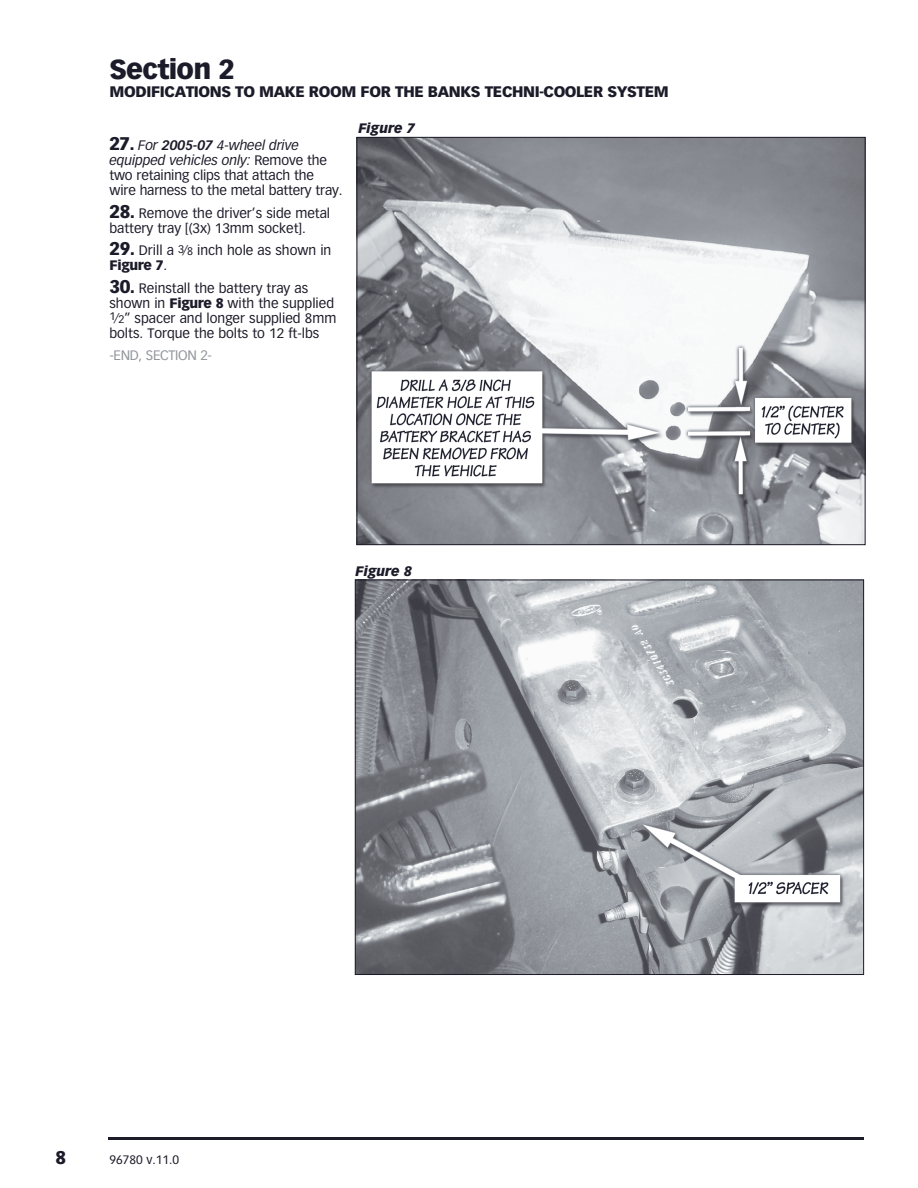
<style>
.page{position:relative;width:918px;height:1188px;background:#fff}
.page>*{position:absolute;margin:0;border:0;box-sizing:border-box;transform-origin:0 0}
.Heading{font:900 27px "Vectora LT Std";letter-spacing:-.025em;color:#1c1b29}
.t1{font:900 18px "Vectora LT Std";color:#1c1b29}
.t2{font:900 15px "Vectora LT Std";letter-spacing:-.025em;color:#1c1b29}
.Body{font:13.5px/15px "Vectora LT Std";color:#1c1b29}
.End{font:13.5px "Vectora LT Std";letter-spacing:-.025em;color:#93979d}
.Figure{font:italic 900 13.5px "Vectora LT Std";color:#1c1b29}
.t3{font:12px "Vectora LT Std";color:#1c1b29}
.s1{font-weight:900;font-size:18px}
.s2{font-style:italic}
.s3{font-weight:700;font-style:italic}
.s4{font-size:10.8px}
.s5{font-weight:900}
</style>
<div class="page">
<hr style="left:108px;top:1137px;width:756px;height:3px;background:#1c1b29">
<img style="left:357px;top:582px;width:505px;height:391px">
<img style="left:359px;top:139px;width:505px;height:404px">
<p class="Heading" style="left:110px;top:53px;width:127px">Section 2</p>
<p class="t2" style="left:110px;top:82px;width:561px">MODIFICATIONS TO MAKE ROOM FOR THE BANKS TECHNI-COOLER SYSTEM</p>
<p class="Body" style="left:110px;top:138px;width:235px"><span class="s1">27.</span> <span class="s2">For</span> <span class="s3">2005-07</span> <span class="s2">4-wheel drive equipped vehicles only:</span> Remove the two retaining clips that attach the wire harness to the metal battery tray.</p>
<p class="Body" style="left:110px;top:206px;width:222px"><span class="s1">28.</span> Remove the driver’s side metal battery tray [(3x) 13mm socket].</p>
<p class="Body" style="left:110px;top:243px;width:223px"><span class="s1">29.</span> Drill a <sup>3</sup>⁄<span class="s4">8</span> inch hole as shown in<br><span class="s5">Figure 7</span>.</p>
<p class="Body" style="left:109px;top:281px;width:228px"><span class="s1">30.</span> Reinstall the battery tray as shown in <span class="s5">Figure 8</span> with the supplied <sup>1</sup>⁄<span class="s4">2</span>” spacer and longer supplied 8mm bolts. Torque the bolts to 12 ft-lbs</p>
<p class="End" style="left:109px;top:348px;width:104px">-END, SECTION 2-</p>
<p class="Figure" style="left:358px;top:121px;width:58px">Figure 7</p>
<p class="Figure" style="left:356px;top:563px;width:58px">Figure 8</p>
<p class="t1" style="left:56px;top:1146px;width:12px">8</p>
<p class="t3" style="left:110px;top:1153px;width:71px">96780 v.11.0</p>
</div>
